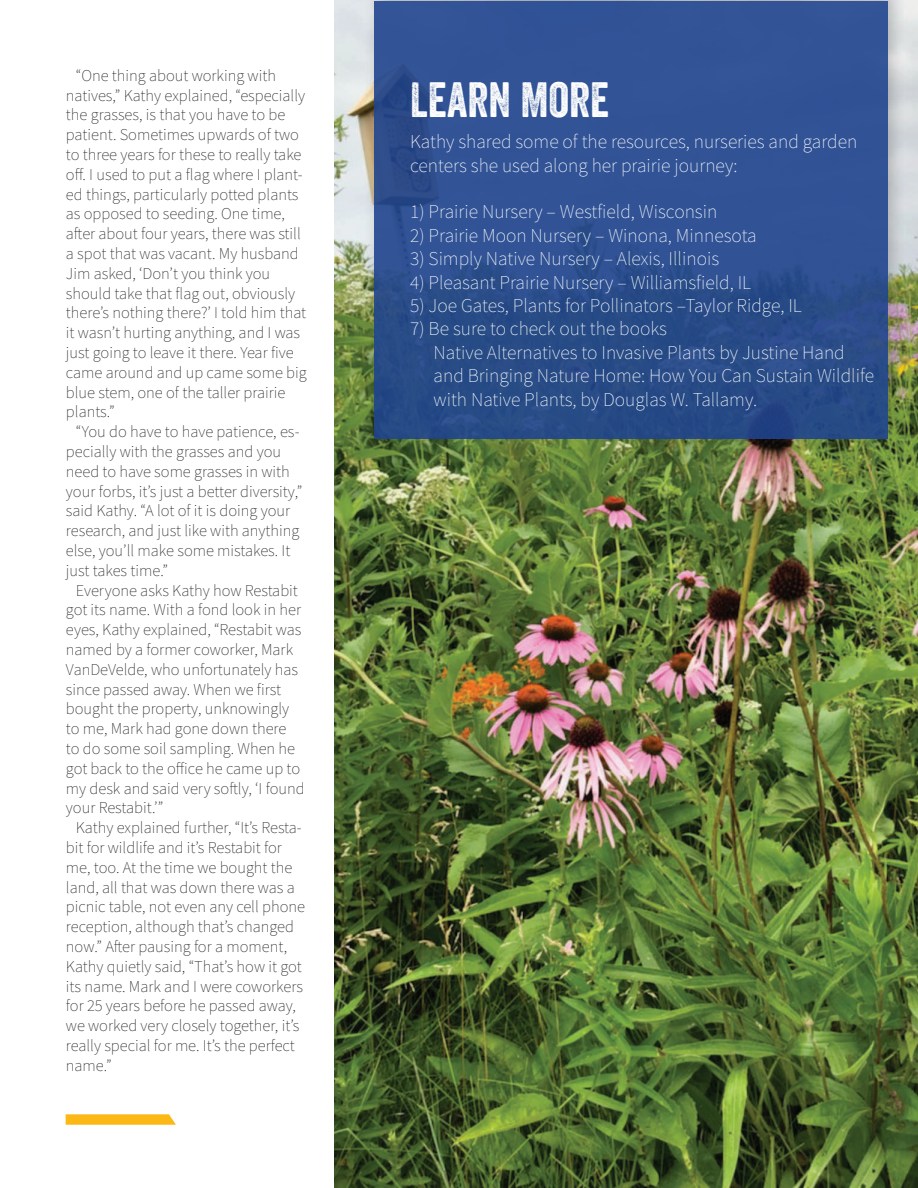
<style>
.page{position:relative;width:918px;height:1188px;background:#fff}
.page>*{position:absolute;margin:0;border:0;box-sizing:border-box;transform-origin:0 0}
.Body_Text{font:48px "Veneer Two";color:#fff}
.Body_Text-2{font:200 19.5px/23.4px "Source Sans Pro";color:#fff}
.Body_Text-3{font:200 16.5px/19.8px "Source Sans Pro";color:#231f20}
</style>
<div class="page">
<svg style="left:66px;top:1114px;width:110px;height:11px"></svg>
<img style="left:334px;top:0;width:584px;height:1188px">
<div style="left:363px;top:0;width:545px;height:445px;background:#231f20;opacity:.28"></div>
<div style="left:374px;top:1px;width:514px;height:437px;background:linear-gradient(to right,#2d4f8e,#2f5191)"></div>
<p class="Body_Text-3" style="left:66px;top:66px;width:242px;text-indent:10px">“One thing about working with natives,” Kathy explained, “especially the grasses, is that you have to be patient. Sometimes upwards of two to three years for these to really take off. I used to put a flag where I plant&shy;ed things, particularly potted plants as opposed to seeding. One time, after about four years, there was still a spot that was vacant. My husband Jim asked, ‘Don’t you think you should take that flag out, obviously there’s nothing there?’ I told him that it wasn’t hurting anything, and I was just going to leave it there. Year five came around and up came some big blue stem, one of the taller prairie plants.”</p>
<p class="Body_Text-3" style="left:66px;top:422px;width:235px;text-indent:10px">“You do have to have patience, es&shy;pecially with the grasses and you</p>
<p class="Body_Text-3" style="left:66px;top:462px;width:238px">need to have some grasses in with your forbs, it’s just a better diversity,” said Kathy. “A lot of it is doing your research, and just like with anything else, you’ll make some mistakes. It just takes time.”</p>
<p class="Body_Text-3" style="left:66px;top:580px;width:240px;text-indent:10px">Everyone asks Kathy how Restabit got its name. With a fond look in her eyes, Kathy explained, “Restabit was named by a former coworker, Mark<br>VanDeVelde, who unfortunately has since passed away. When we first bought the property, unknowingly to me, Mark had gone down there<br>to do some soil sampling. When he got back to the office he came up to my desk and said very softly, ‘I found your Restabit.’”</p>
<p class="Body_Text-3" style="left:66px;top:818px;width:241px;text-indent:10px">Kathy explained further, “It’s Resta&shy;bit for wildlife and it’s Restabit for me, too. At the time we bought the land, all that was down there was a picnic table, not even any cell phone reception, although that’s changed now.” After pausing for a moment, Kathy quietly said, “That’s how it got its name. Mark and I were coworkers for 25 years before he passed away, we worked very closely together, it’s really special for me. It’s the perfect name.”</p>
<p class="Body_Text" style="left:410px;top:71px;width:200px">LEARN MORE</p>
<p class="Body_Text-2" style="left:410px;top:130px;width:449px">Kathy shared some of the resources, nurseries and garden centers she used along her prairie journey:</p>
<p class="Body_Text-2" style="left:410px;top:200px;width:309px">1) Prairie Nursery – Westfield, Wisconsin</p>
<p class="Body_Text-2" style="left:410px;top:224px;width:348px">2) Prairie Moon Nursery – Winona, Minnesota</p>
<p class="Body_Text-2" style="left:410px;top:247px;width:310px">3) Simply Native Nursery – Alexis, Illinois</p>
<p class="Body_Text-2" style="left:410px;top:271px;width:343px">4) Pleasant Prairie Nursery – Williamsfield, IL</p>
<p class="Body_Text-2" style="left:410px;top:294px;width:393px">5) Joe Gates, Plants for Pollinators –Taylor Ridge, IL</p>
<p class="Body_Text-2" style="left:410px;top:317px;width:258px">7) Be sure to check out the books</p>
<p class="Body_Text-2" style="left:434px;top:341px;width:413px">Native Alternatives to Invasive Plants by Justine Hand</p>
<p class="Body_Text-2" style="left:434px;top:364px;width:442px">and Bringing Nature Home: How You Can Sustain Wildlife</p>
<p class="Body_Text-2" style="left:434px;top:388px;width:325px">with Native Plants, by Douglas W. Tallamy.</p>
</div>
